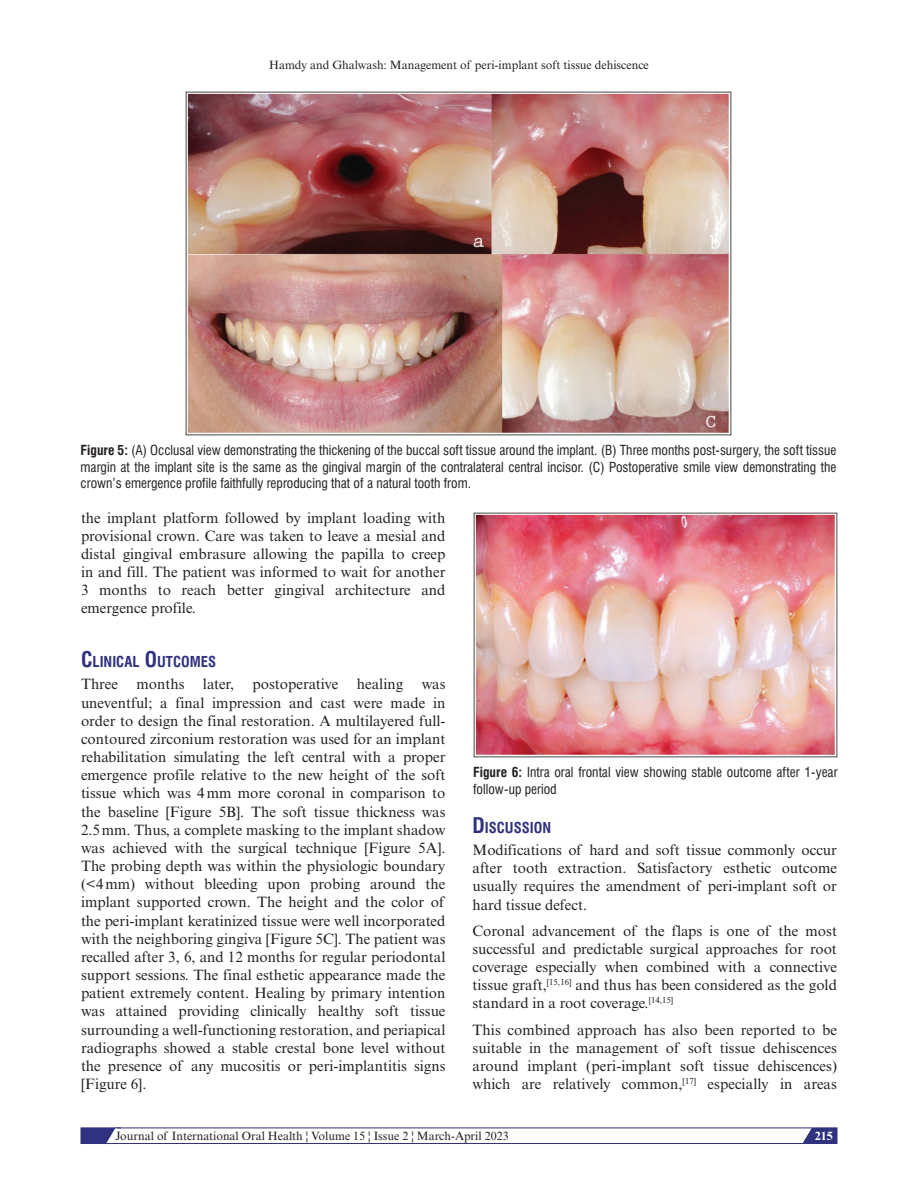
<style>
.page{position:relative;width:918px;height:1188px;background:#fff}
.page>*{position:absolute;margin:0;border:0;box-sizing:border-box;transform-origin:0 0}
.t1{font:15px/18.1px "Times New Roman MT Std";color:#231f20;text-align:justify}
.t2{font:700 condensed 14.7px "Swiss 721 BT";color:#30317f}
.t3{font:condensed 13.5px/16.5px "Swiss 721 BT";color:#231f20;text-align:justify}
.t4{font:12px "Times New Roman MT Std";color:#231f20}
.t5{font:700 12px "Times New Roman MT Std";color:#fff}
.s1{font-weight:700}
.s2{font-size:21px}
</style>
<div class="page">
<svg style="left:798px;top:1127px;width:39px;height:15px"></svg>
<div style="left:81px;top:1128px;width:756px;height:16px;border:1px solid #30317f"></div>
<svg style="left:81px;top:1127px;width:40px;height:17px"></svg>
<img style="left:186px;top:92px;width:546px;height:344px">
<img style="left:473px;top:513px;width:365px;height:245px">
<p class="t4" style="left:269px;top:58px;width:381px">Hamdy and Ghalwash: Management of peri-implant soft tissue dehiscence</p>
<p class="t3" style="left:81px;top:442px;width:757px"><span class="s1">Figure 5:</span> (A) Occlusal view demonstrating the thickening of the buccal soft tissue around the implant. (B) Three months post-surgery, the soft tissue margin at the implant site is the same as the gingival margin of the contralateral central incisor. (C) Postoperative smile view demonstrating the crown’s emergence profile faithfully reproducing that of a natural tooth from.</p>
<p class="t1" style="left:81px;top:508px;width:366px">the implant platform followed by implant loading with provisional crown. Care was taken to leave a mesial and distal gingival embrasure allowing the papilla to creep in and fill. The patient was informed to wait for another 3 months to reach better gingival architecture and emergence profile.</p>
<p class="t2" style="left:81px;top:653px;width:137px"><span class="s2">C</span>LINICAL <span class="s2">O</span>UTCOMES</p>
<p class="t1" style="left:81px;top:675px;width:366px">Three months later, postoperative healing was uneventful; a final impression and cast were made in order to design the final restoration. A multilayered full&shy;contoured zirconium restoration was used for an implant rehabilitation simulating the left central with a proper emergence profile relative to the new height of the soft tissue which was 4mm more coronal in comparison to the baseline [Figure 5B]. The soft tissue thickness was 2.5mm. Thus, a complete masking to the implant shadow was achieved with the surgical technique [Figure 5A].<br>The probing depth was within the physiologic boundary (&lt;4mm) without bleeding upon probing around the implant supported crown. The height and the color of the peri-implant keratinized tissue were well incorporated with the neighboring gingiva [Figure 5C]. The patient was recalled after 3, 6, and 12 months for regular periodontal support sessions. The final esthetic appearance made the patient extremely content. Healing by primary intention was attained providing clinically healthy soft tissue surrounding a well-functioning restoration, and periapical radiographs showed a stable crestal bone level without the presence of any mucositis or peri-implantitis signs [Figure 6].</p>
<p class="t3" style="left:473px;top:764px;width:366px"><span class="s1">Figure 6:</span> Intra oral frontal view showing stable outcome after 1-year follow-up period</p>
<p class="t2" style="left:472px;top:819px;width:80px"><span class="s2">D</span>ISCUSSION</p>
<p class="t1" style="left:472px;top:841px;width:366px">Modifications of hard and soft tissue commonly occur after tooth extraction. Satisfactory esthetic outcome usually requires the amendment of peri-implant soft or hard tissue defect.</p>
<p class="t1" style="left:472px;top:922px;width:366px">Coronal advancement of the flaps is one of the most successful and predictable surgical approaches for root coverage especially when combined with a connective tissue graft,<sup>[15,16]</sup> and thus has been considered as the gold standard in a root coverage.<sup>[14,15]</sup></p>
<p class="t1" style="left:472px;top:1020px;width:366px">This combined approach has also been reported to be suitable in the management of soft tissue dehiscences around implant (peri-implant soft tissue dehiscences) which are relatively common,<sup>[17]</sup> especially in areas</p>
<p class="t4" style="left:116px;top:1129px;width:395px">Journal of International Oral Health ¦ Volume 15 ¦ Issue 2 ¦ March-April 2023</p>
<p class="t5" style="left:815px;top:1128px;width:19px">215</p>
</div>
